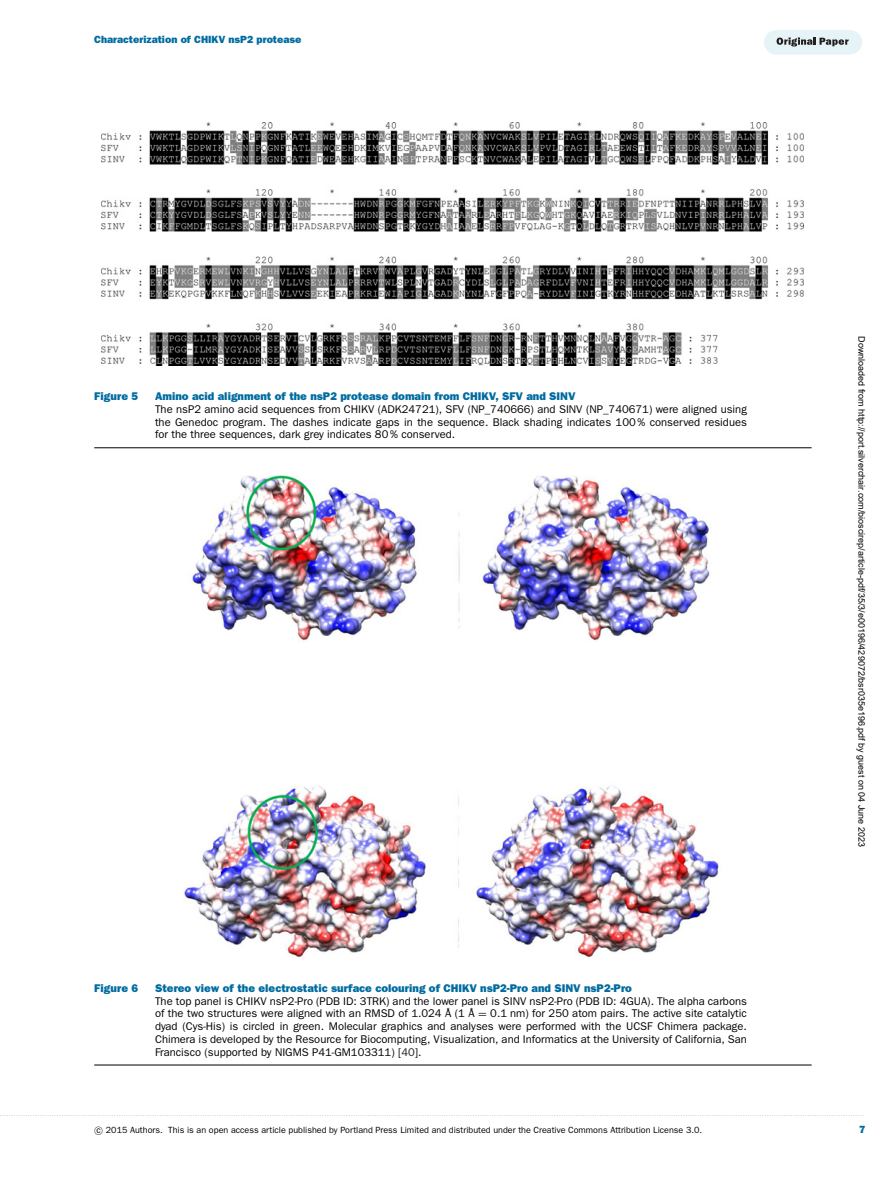
<style>
.page{position:relative;width:893px;height:1183px;background:#fff}
.page>*{position:absolute;margin:0;border:0;box-sizing:border-box;transform-origin:0 0}
.t1{font:11.25px/12.8px "Franklin Gothic";color:#000}
.t2{font:800 11.25px "Franklin Gothic";color:#006ca0}
.t3{font:800 10.5px "Franklin Gothic";color:#006ca0}
.t4{font:9px "Franklin Gothic";color:#000}
.t5{font:9px "Arial";color:#000}
.s1{font-family:"MTSY"}
.s2{color:#231f20}
.s3{font-family:"CMSY10"}
</style>
<div class="page">
<div style="left:764px;top:30px;width:98px;height:25px;background:#e7f4f7;border-radius:12px"></div>
<div style="left:763px;top:30px;width:100px;height:25px;border:1px solid #fff;border-radius:13px"></div>
<svg style="left:776px;top:37px;width:73px;height:9px"></svg>
<img style="left:102px;top:123px;width:702px;height:243px">
<hr style="left:94px;top:447px;width:718px;height:1px;background:#000">
<img style="left:183px;top:475px;width:539px;height:482px">
<hr style="left:94px;top:1064px;width:718px;height:1px;background:#000">
<p class="t3" style="left:94px;top:36px;width:209px">Characterization of CHIKV nsP2 protease</p>
<p class="t2" style="left:94px;top:392px;width:45px">Figure 5</p>
<p class="t2" style="left:155px;top:392px;width:422px">Amino acid alignment of the nsP2 protease domain from CHIKV, SFV and SINV</p>
<p class="t1" style="left:155px;top:403px;width:593px;text-align:justify">The nsP2 amino acid sequences from CHIKV (ADK24721), SFV (NP_740666) and SINV (NP_740671) were aligned using the Genedoc program. The dashes indicate gaps in the sequence. Black shading indicates 100 % conserved residues for the three sequences, dark grey indicates 80 % conserved.</p>
<p class="t2" style="left:94px;top:984px;width:45px">Figure 6</p>
<p class="t2" style="left:155px;top:984px;width:478px">Stereo view of the electrostatic surface colouring of CHIKV nsP2-Pro and SINV nsP2-Pro</p>
<p class="t1" style="left:155px;top:995px;width:593px">The top panel is CHIKV nsP2-Pro (PDB ID: 3TRK) and the lower panel is SINV nsP2-Pro (PDB ID: 4GUA). The alpha carbons of the two structures were aligned with an RMSD of 1.024 A (1 A˚ <span class="s1">=</span> 0.1 nm) for 250 atom pairs. The active site catalytic</p>
<p class="t1" style="left:155px;top:1004px;width:593px;line-height:14.7px;text-align:center">˚<br>dyad (Cys-His) is circled in green. Molecular graphics and analyses were performed with the UCSF Chimera package.</p>
<p class="t1" style="left:155px;top:1033px;width:593px">Chimera is developed by the Resource for Biocomputing, Visualization, and Informatics at the University of California, San<br>Francisco (supported by NIGMS P41-GM103311) [<span class="s2">40</span>].</p>
<p class="t5" style="left:865px;top:336px;width:512px;rotate:90deg">Downloaded from http://port.silverchair.com/bioscirep/article-pdf/35/3/e00196/429072/bsr035e196.pdf by guest on 04 June 2023</p>
<p class="t4" style="left:94px;top:1126px;width:609px"><span class="s3">-</span>c 2015 Authors. This is an open access article published by Portland Press Limited and distributed under the Creative Commons Attribution License 3.0.</p>
<p class="t3" style="left:859px;top:1125px;width:8px">7</p>
</div>
